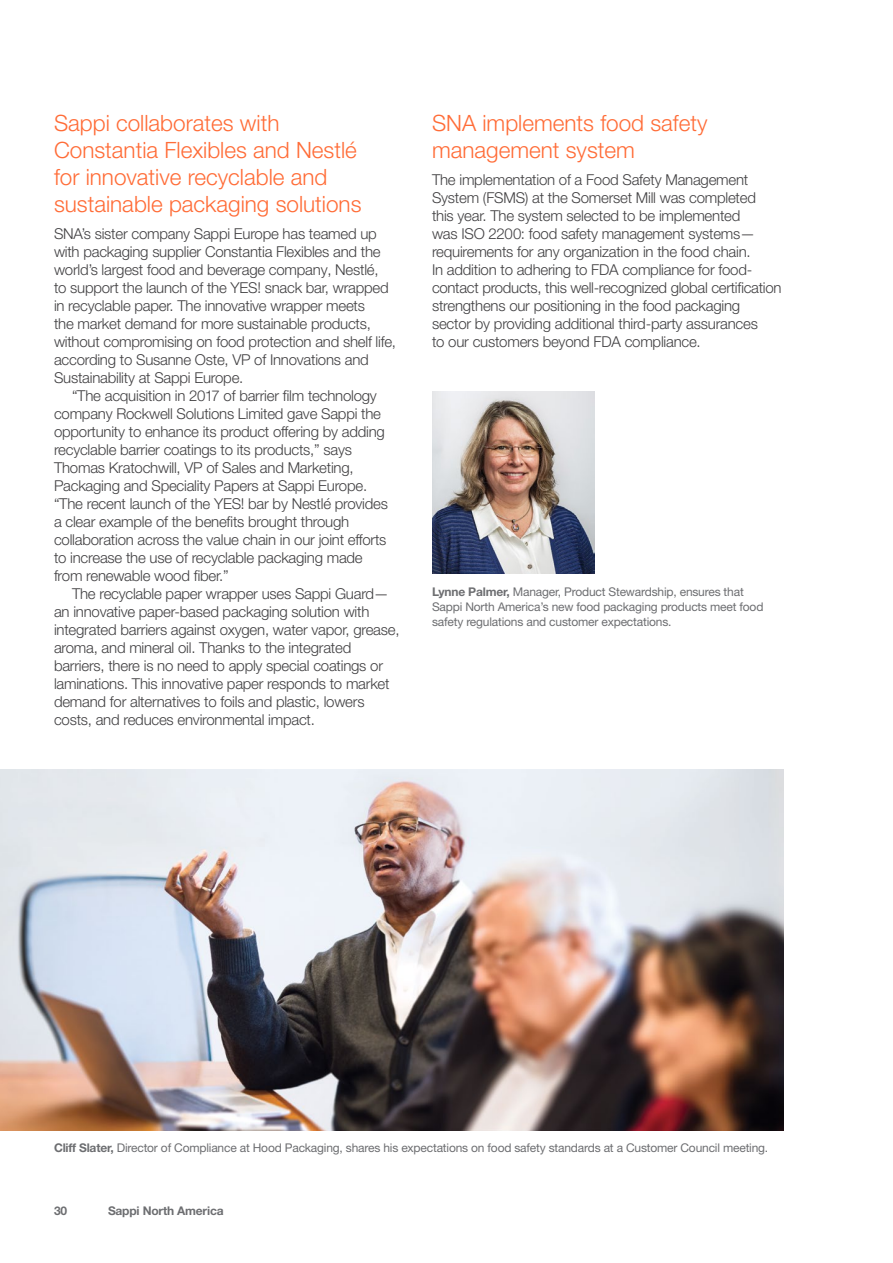
<style>
.page{position:relative;width:893px;height:1263px;background:#fff}
.page>*{position:absolute;margin:0;border:0;box-sizing:border-box;transform-origin:0 0}
.t1{font:300 22.5px/27px "Helvetica Neue LT Pro";color:#ff6c37}
.t2{font:300 15px/18px "Helvetica Neue LT Pro";letter-spacing:-.015em;color:#414042}
.t3{font:12px/15px "Helvetica Neue LT Pro";letter-spacing:-.015em;color:#6d6e71}
.t4{font:700 12px "Helvetica Neue LT Pro";letter-spacing:-.015em;color:#6d6e71}
.s1{font-weight:700}
</style>
<div class="page">
<img style="left:0;top:770px;width:783px;height:360px">
<img style="left:432px;top:392px;width:162px;height:182px">
<h1 class="t1" style="left:54px;top:109px;width:309px">Sappi collaborates with<br>Constantia Flexibles and Nestlé for innovative recyclable and sustainable packaging solutions</h1>
<p class="t2" style="left:54px;top:224px;width:344px">SNA’s sister company Sappi Europe has teamed up with packaging supplier Constantia Flexibles and the world’s largest food and beverage company, Nestlé,<br>to support the launch of the YES! snack bar, wrapped in recyclable paper. The innovative wrapper meets<br>the market demand for more sustainable products, without compromising on food protection and shelf life, according to Susanne Oste, VP of Innovations and Sustainability at Sappi Europe.</p>
<p class="t2" style="left:54px;top:386px;width:335px;text-indent:18px">“The acquisition in 2017 of barrier film technology company Rockwell Solutions Limited gave Sappi the opportunity to enhance its product offering by adding recyclable barrier coatings to its products,” says Thomas Kratochwill, VP of Sales and Marketing, Packaging and Speciality Papers at Sappi Europe. “The recent launch of the YES! bar by Nestlé provides a clear example of the benefits brought through collaboration across the value chain in our joint efforts to increase the use of recyclable packaging made from renewable wood fiber.”</p>
<p class="t2" style="left:54px;top:584px;width:347px;text-indent:18px">The recyclable paper wrapper uses Sappi Guard— an innovative paper-based packaging solution with integrated barriers against oxygen, water vapor, grease, aroma, and mineral oil. Thanks to the integrated barriers, there is no need to apply special coatings or laminations. This innovative paper responds to market demand for alternatives to foils and plastic, lowers costs, and reduces environmental impact.</p>
<h1 class="t1" style="left:432px;top:109px;width:277px">SNA implements food safety management system</h1>
<p class="t2" style="left:432px;top:170px;width:351px">The implementation of a Food Safety Management System (FSMS) at the Somerset Mill was completed this year. The system selected to be implemented<br>was ISO 2200: food safety management systems— requirements for any organization in the food chain.<br>In addition to adhering to FDA compliance for food&shy;contact products, this well-recognized global certification strengthens our positioning in the food packaging sector by providing additional third-party assurances<br>to our customers beyond FDA compliance.</p>
<p class="t3" style="left:432px;top:584px;width:333px"><span class="s1">Lynne Palmer,</span> Manager, Product Stewardship, ensures that<br>Sappi North America’s new food packaging products meet food safety regulations and customer expectations.</p>
<p class="t3" style="left:54px;top:1140px;width:716px"><span class="s1">Cliff Slater,</span> Director of Compliance at Hood Packaging, shares his expectations on food safety standards at a Customer Council meeting.</p>
<p class="t4" style="left:54px;top:1203px;width:15px">30</p>
<p class="t4" style="left:108px;top:1203px;width:117px">Sappi North America</p>
</div>
